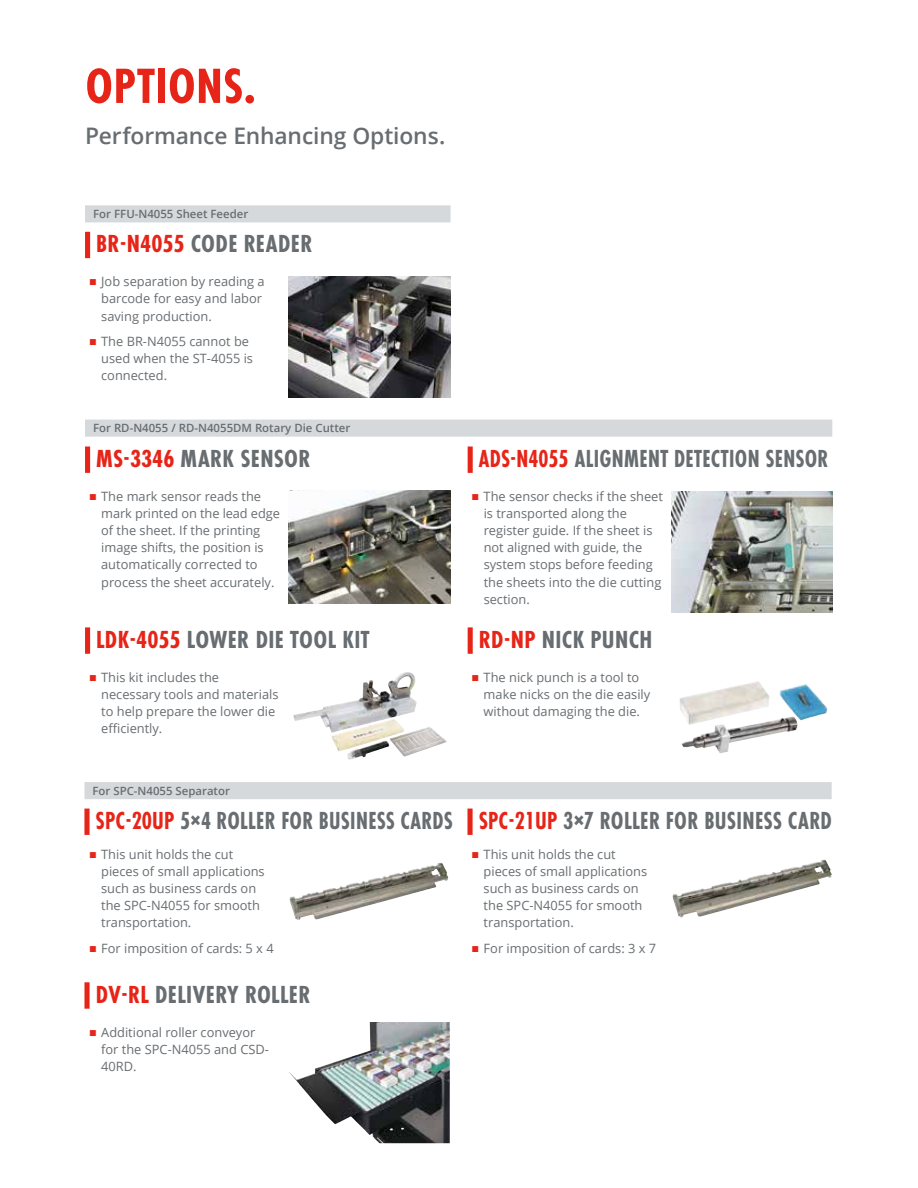
<style>
.page{position:relative;width:918px;height:1188px;background:#fff}
.page>*{position:absolute;margin:0;border:0;box-sizing:border-box;transform-origin:0 0}
.t1{font:700 51.3px "Futura PT Cond";letter-spacing:.01em;color:#e72418}
.t2{font:700 25.65px "Futura PT Cond";letter-spacing:.01em;color:#686d71}
.t3{font:700 25.65px "Futura PT Cond";letter-spacing:.01em;color:#686d71;scale:.9 1}
.t4{font:700 25.65px "Futura PT Cond";letter-spacing:.01em;color:#686d71;scale:.92 1}
.t5{font:600 22.8px "Open Sans";letter-spacing:-.005em;color:#686d71}
.t6{font:12.9px/17.1px "Open Sans";color:#686d71}
.t7{font:600 11.4px "Open Sans";color:#686d71}
.s1{color:#e72418}
.s2{font-family:"Arial";color:#e72418}
</style>
<div class="page">
<div style="left:85px;top:627px;width:5px;height:27px;background:#e72418"></div>
<div style="left:468px;top:627px;width:5px;height:27px;background:#e72418"></div>
<div style="left:85px;top:232px;width:5px;height:26px;background:#e72418"></div>
<div style="left:85px;top:447px;width:5px;height:26px;background:#e72418"></div>
<div style="left:468px;top:447px;width:5px;height:26px;background:#e72418"></div>
<div style="left:84px;top:809px;width:6px;height:26px;background:#e72418"></div>
<div style="left:84px;top:982px;width:6px;height:27px;background:#e72418"></div>
<div style="left:85px;top:420px;width:747px;height:17px;background:#d6d9db"></div>
<img style="left:288px;top:491px;width:162px;height:113px">
<img style="left:288px;top:277px;width:162px;height:121px">
<img style="left:293px;top:672px;width:124px;height:79px">
<img style="left:679px;top:681px;width:148px;height:72px">
<img style="left:671px;top:491px;width:162px;height:121px">
<img style="left:290px;top:862px;width:158px;height:58px">
<img style="left:673px;top:859px;width:159px;height:59px">
<img style="left:289px;top:1022px;width:161px;height:121px">
<div style="left:85px;top:205px;width:366px;height:17px;background:#d6d9db"></div>
<div style="left:84px;top:782px;width:748px;height:17px;background:#d6d9db"></div>
<div style="left:468px;top:809px;width:5px;height:26px;background:#e72418"></div>
<h1 class="t1" style="left:85px;top:56px;width:172px">OPTIONS.</h1>
<h3 class="t5" style="left:85px;top:120px;width:362px">Performance Enhancing Options.</h3>
<p class="t7" style="left:93px;top:206px;width:157px">For FFU-N4055 Sheet Feeder</p>
<h2 class="t2" style="left:96px;top:229px;width:218px"><span class="s1">BR-N4055</span> CODE READER</h2>
<p class="t6" style="left:101px;top:273px;width:165px;text-indent:-12px"><span class="s2">■</span> Job separation by reading a barcode for easy and labor saving production.</p>
<p class="t6" style="left:101px;top:332px;width:153px;text-indent:-12px"><span class="s2">■</span> The BR-N4055 cannot be used when the ST-4055 is connected.</p>
<p class="t7" style="left:93px;top:420px;width:259px">For RD-N4055 / RD-N4055DM Rotary Die Cutter</p>
<h2 class="t2" style="left:96px;top:443px;width:216px"><span class="s1">MS-3346</span> MARK SENSOR</h2>
<p class="t6" style="left:101px;top:488px;width:180px;text-indent:-12px"><span class="s2">■</span> The mark sensor reads the mark printed on the lead edge of the sheet. If the printing image shifts, the position is automatically corrected to process the sheet accurately.</p>
<h2 class="t3" style="left:479px;top:443px;width:390px"><span class="s1">ADS-N4055</span> ALIGNMENT DETECTION SENSOR</h2>
<p class="t6" style="left:484px;top:488px;width:181px;text-indent:-12px"><span class="s2">■</span> The sensor checks if the sheet is transported along the register guide. If the sheet is not aligned with guide, the system stops before feeding the sheets into the die cutting section.</p>
<h2 class="t2" style="left:96px;top:624px;width:275px"><span class="s1">LDK-4055</span> LOWER DIE TOOL KIT</h2>
<h2 class="t2" style="left:479px;top:624px;width:175px"><span class="s1">RD-NP</span> NICK PUNCH</h2>
<p class="t6" style="left:101px;top:668px;width:179px;text-indent:-12px"><span class="s2">■</span> This kit includes the necessary tools and materials to help prepare the lower die efficiently.</p>
<p class="t6" style="left:484px;top:668px;width:168px;text-indent:-12px"><span class="s2">■</span> The nick punch is a tool to make nicks on the die easily without damaging the die.</p>
<p class="t7" style="left:93px;top:783px;width:139px">For SPC-N4055 Separator</p>
<h2 class="t3" style="left:96px;top:806px;width:399px"><span class="s1">SPC-20UP</span> 5×4 ROLLER FOR BUSINESS CARDS</h2>
<p class="t6" style="left:101px;top:846px;width:165px;text-indent:-12px"><span class="s2">■</span> This unit holds the cut pieces of small applications such as business cards on the SPC-N4055 for smooth transportation.</p>
<p class="t6" style="left:89px;top:939px;width:186px"><span class="s2">■</span> For imposition of cards: 5 x 4</p>
<h2 class="t2" style="left:96px;top:979px;width:217px"><span class="s1">DV-RL</span> DELIVERY ROLLER</h2>
<p class="t6" style="left:101px;top:1023px;width:169px;text-indent:-12px"><span class="s2">■</span> Additional roller conveyor for the SPC-N4055 and CSD-<br>40RD.</p>
<h2 class="t4" style="left:479px;top:806px;width:386px"><span class="s1">SPC-21UP</span> 3×7 ROLLER FOR BUSINESS CARD</h2>
<p class="t6" style="left:484px;top:846px;width:165px;text-indent:-12px"><span class="s2">■</span> This unit holds the cut pieces of small applications such as business cards on the SPC-N4055 for smooth transportation.</p>
<p class="t6" style="left:472px;top:939px;width:186px"><span class="s2">■</span> For imposition of cards: 3 x 7</p>
</div>
